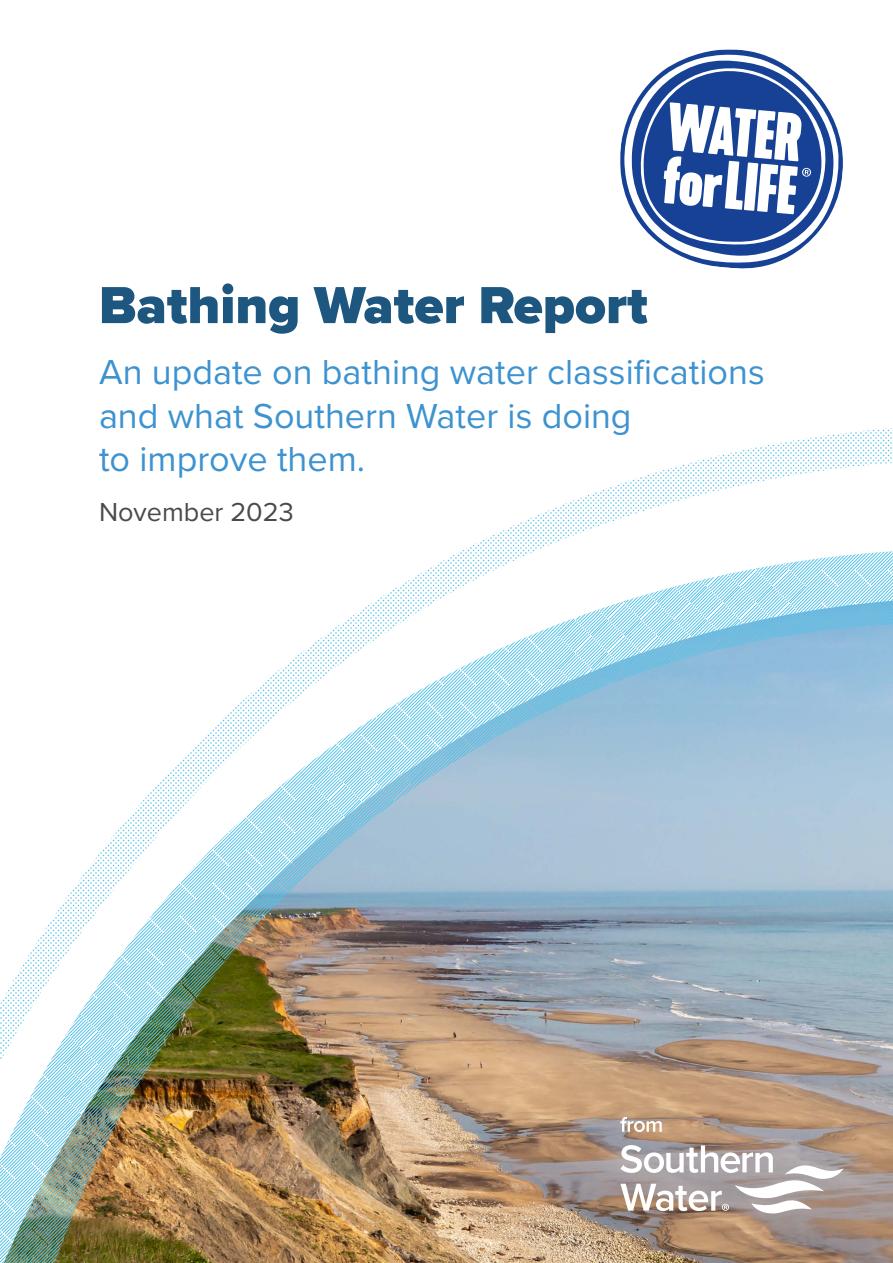
<style>
.page{position:relative;width:893px;height:1263px;background:#fff}
.page>*{position:absolute;margin:0;border:0;box-sizing:border-box;transform-origin:0 0}
.t1{font:900 54px "Proxima Nova";color:#1d5780}
.t2{font:36px/43.2px "Proxima Nova";color:#3d92d0}
.t3{font:27px "Proxima Nova";color:#4a4a49}
</style>
<div class="page">
<svg style="left:620px;top:50px;width:223px;height:219px"></svg>
<svg style="left:630px;top:59px;width:204px;height:200px"></svg>
<svg style="left:548px;top:428px;width:345px;height:83px"></svg>
<img style="left:0;top:511px;width:893px;height:752px">
<h1 class="t1" style="left:99px;top:265px;width:550px">Bathing Water Report</h1>
<p class="t2" style="left:99px;top:349px;width:667px">An update on bathing water classifications and what Southern Water is doing<br>to improve them.</p>
<p class="t3" style="left:99px;top:492px;width:196px">November 2023</p>
</div>
